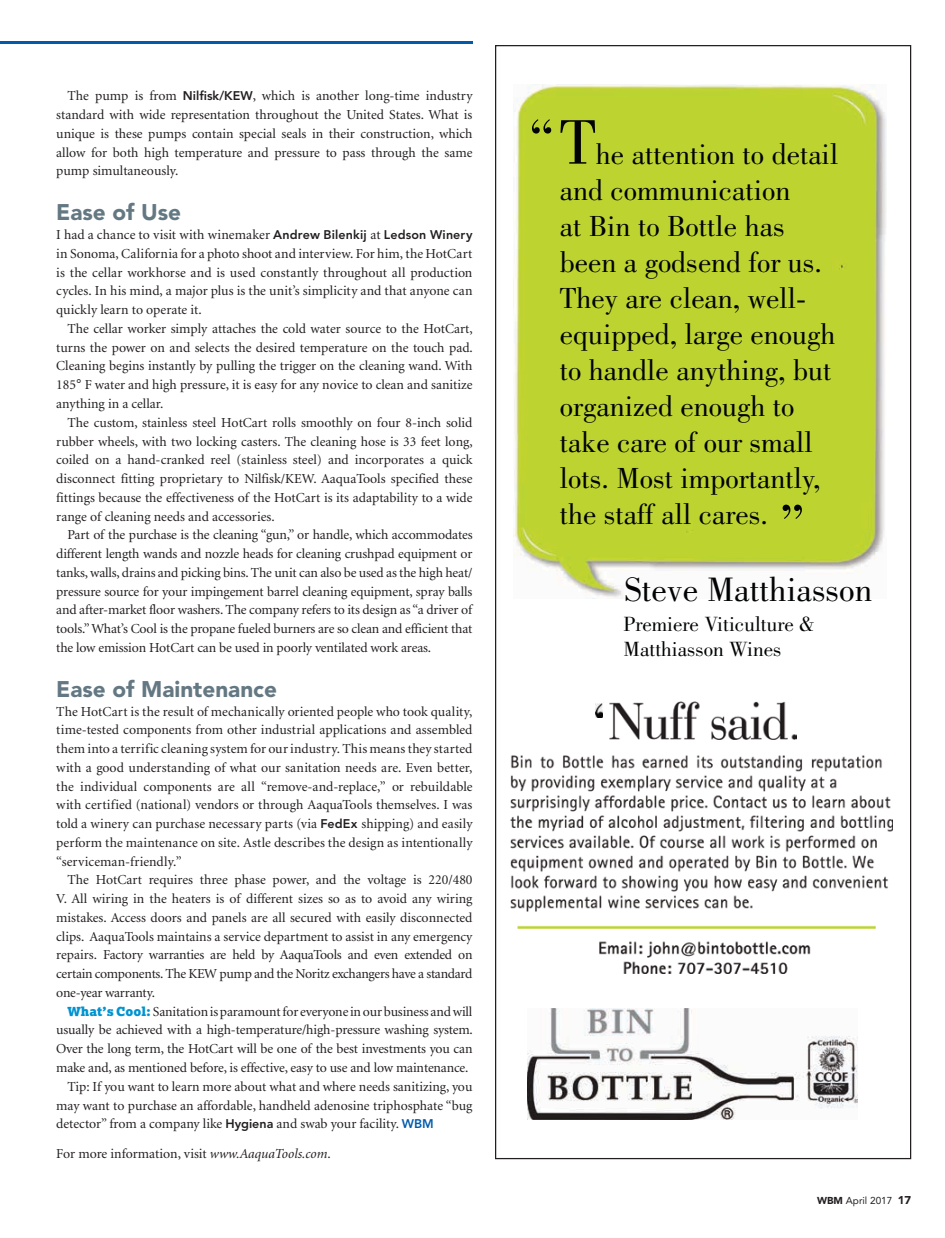
<style>
.page{position:relative;width:945px;height:1238px;background:#fff}
.page>*{position:absolute;margin:0;border:0;box-sizing:border-box;transform-origin:0 0}
.t1{font:55px "Bodoni Std";color:#020304;scale:.94 1}
.t2{font:35px "Bodoni Std";color:#020304}
.t3{font:30px/36px "Bodoni Std";color:#020304}
.t4{font:900 22.5px "Avenir";color:#647883}
.t5{font:21.25px/25.5px "Bodoni Std";color:#020304}
.t6{font:13.75px/18.8px "Minion";letter-spacing:-.005em;color:#231f20;text-align:justify}
.t7{font:10px "Avenir";color:#231f20}
.s1{font-family:"Avenir";font-weight:800;font-size:12.5px}
.s2{font-family:"Avenir"}
.s3{font-family:"Lexia";font-weight:900;font-size:12.5px;color:#0093d1}
.s4{font-family:"Avenir";font-weight:800;font-size:12.5px;color:#005bab}
.s5{font-style:italic}
.s6{font-size:65px}
.s7{font-weight:900}
.s8{font-weight:900;font-size:11.25px}
</style>
<div class="page">
<svg style="left:495px;top:45px;width:416px;height:1114px"></svg>
<hr style="left:0;top:41px;width:472px;height:3px;background:#005bab">
<p class="t6" style="left:56px;top:87px;width:418px;text-indent:11px">The pump is from <span class="s1">Nilfisk/KEW</span>, which is another long-time industry standard with wide representation throughout the United States. What is unique is these pumps contain special seals in their construction, which allow for both high temperature and pressure to pass through the same pump simultaneously.</p>
<h3 class="t4" style="left:56px;top:199px;width:126px">Ease of Use</h3>
<p class="t6" style="left:56px;top:226px;width:418px">I had a chance to visit with winemaker <span class="s1">Andrew Bilenkij</span> at <span class="s1">Ledson Winery </span>in Sonoma, California for a photo shoot and interview. For him, the HotCart is the cellar workhorse and is used constantly throughout all production cycles. In his mind, a major plus is the unit’s simplicity and that anyone can quickly learn to operate it.</p>
<p class="t6" style="left:56px;top:320px;width:418px;text-indent:11px">The cellar worker simply attaches the cold water source to the HotCart, turns the power on and selects the desired temperature on the touch pad.<br>Cleaning begins instantly by pulling the trigger on the cleaning wand. With 185<span class="s2">°</span> F water and high pressure, it is easy for any novice to clean and sanitize anything in a cellar.</p>
<p class="t6" style="left:56px;top:413px;width:418px;text-indent:11px">The custom, stainless steel HotCart rolls smoothly on four 8-inch solid rubber wheels, with two locking casters. The cleaning hose is 33 feet long, coiled on a hand-cranked reel (stainless steel) and incorporates a quick disconnect fitting proprietary to Nilfisk/KEW. AaquaTools specified these fittings because the effectiveness of the HotCart is its adaptability to a wide range of cleaning needs and accessories.</p>
<p class="t6" style="left:56px;top:526px;width:418px;text-indent:11px">Part of the purchase is the cleaning “gun,” or handle, which accommodates different length wands and nozzle heads for cleaning crushpad equipment or tanks, walls, drains and picking bins. The unit can also be used as the high heat/ pressure source for your impingement barrel cleaning equipment, spray balls and after-market floor washers. The company refers to its design as “a driver of tools.” What’s Cool is the propane fueled burners are so clean and efficient that the low emission HotCart can be used in poorly ventilated work areas.</p>
<h3 class="t4" style="left:56px;top:675px;width:222px">Ease of Maintenance</h3>
<p class="t6" style="left:56px;top:702px;width:418px">The HotCart is the result of mechanically oriented people who took quality, time-tested components from other industrial applications and assembled them into a terrific cleaning system for our industry. This means they started with a good understanding of what our sanitation needs are. Even better, the individual components are all “remove-and-replace,” or rebuildable with certified (national) vendors or through AaquaTools themselves. I was told a winery can purchase necessary parts (via <span class="s1">FedEx</span> shipping) and easily perform the maintenance on site. Astle describes the design as intentionally “serviceman-friendly.”</p>
<p class="t6" style="left:56px;top:871px;width:418px;text-indent:11px">The HotCart requires three phase power, and the voltage is 220/480<br>V. All wiring in the heaters is of different sizes so as to avoid any wiring mistakes. Access doors and panels are all secured with easily disconnected clips. AaquaTools maintains a service department to assist in any emergency repairs. Factory warranties are held by AaquaTools and even extended on certain components. The KEW pump and the Noritz exchangers have a standard one-year warranty.</p>
<p class="t6" style="left:68px;top:1002px;width:406px"><span class="s3">What’s Cool:</span> Sanitation is paramount for everyone in our business and will</p>
<p class="t6" style="left:56px;top:1021px;width:418px">usually be achieved with a high-temperature/high-pressure washing system.</p>
<p class="t6" style="left:56px;top:1040px;width:418px">Over the long term, the HotCart will be one of the best investments you can</p>
<p class="t6" style="left:56px;top:1058px;width:414px">make and, as mentioned before, is effective, easy to use and low maintenance.</p>
<p class="t6" style="left:67px;top:1077px;width:407px">Tip: If you want to learn more about what and where needs sanitizing, you</p>
<p class="t6" style="left:56px;top:1096px;width:418px">may want to purchase an affordable, handheld adenosine triphosphate “bug</p>
<p class="t6" style="left:56px;top:1115px;width:379px">detector” from a company like <span class="s1">Hygiena</span> and swab your facility. <span class="s4">WBM</span></p>
<p class="t6" style="left:56px;top:1145px;width:276px">For more information, visit <span class="s5">www.AaquaTools.com</span>.</p>
<h1 class="t1" style="left:530px;top:107px;width:26px">“</h1>
<p class="t3" style="left:560px;top:136px;width:280px"><span class="s6">T</span>he attention to detail and communication<br>at Bin to Bottle has been a godsend for us.<br>They are clean, well&shy;equipped, large enough to handle anything, but organized enough to take care of our small lots. Most importantly, the staff all cares.</p>
<h1 class="t1" style="left:804px;top:531px;width:26px;rotate:-180deg">“</h1>
<h2 class="t2" style="left:624px;top:570px;width:249px">Steve Matthiasson</h2>
<h3 class="t5" style="left:624px;top:611px;width:193px">Premiere Viticulture &amp;<br>Matthiasson Wines</h3>
<p class="t7" style="left:817px;top:1194px;width:96px"><span class="s7">WBM</span> April 2017 <span class="s8">17</span></p>
</div>
